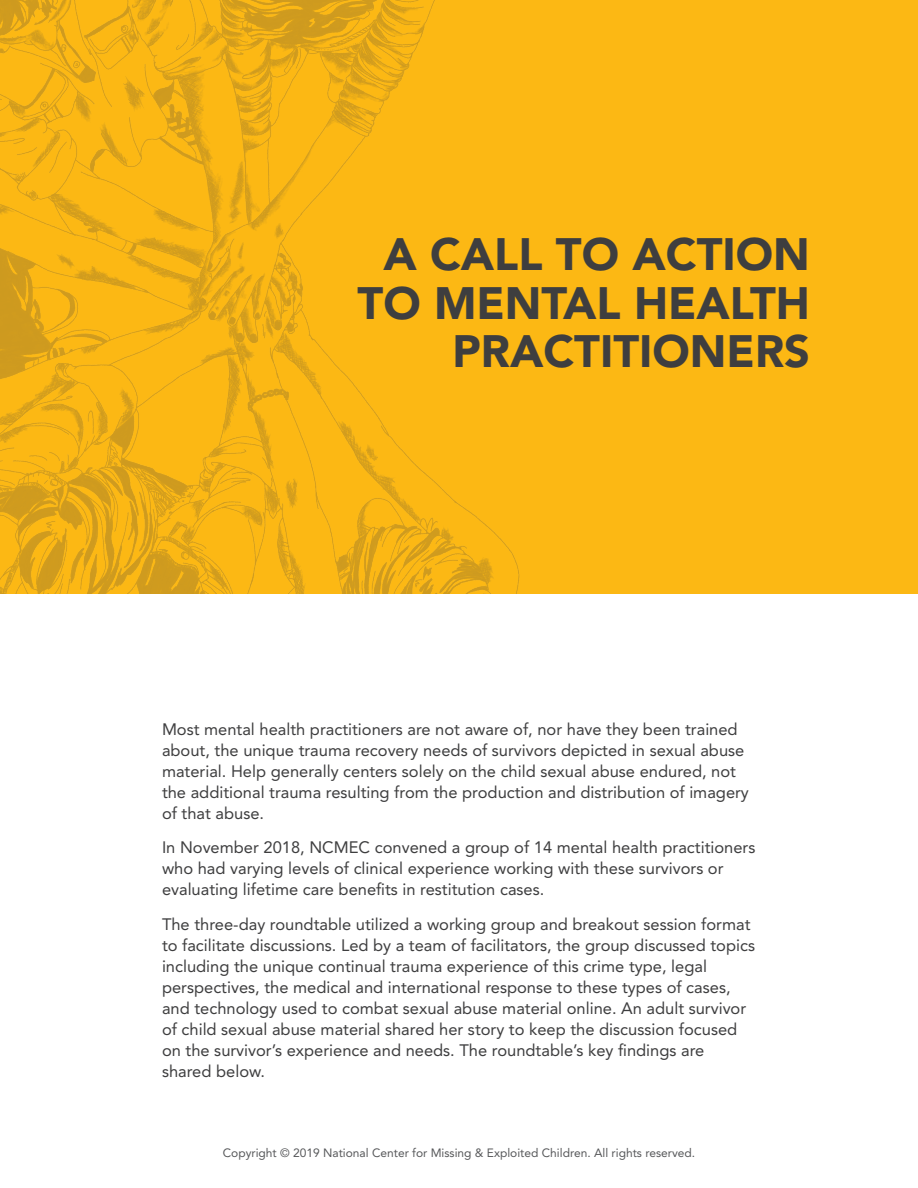
<style>
.page{position:relative;width:918px;height:1188px;background:#fff}
.page>*{position:absolute;margin:0;border:0;box-sizing:border-box;transform-origin:0 0}
.t1{font:900 45px/48.6px "Avenir LT Std";color:#3e3e3f;text-align:right}
.Body{font:16.5px/21px "Avenir LT Std";color:#3e3e3f}
.t2{font:12px "Avenir LT Std";color:#57585a}
</style>
<div class="page">
<div style="left:0;top:0;width:918px;height:594px;background:#fcb814"></div>
<img style="left:0;top:0;width:520px;height:594px">
<h1 class="t1" style="left:358px;top:230px;width:454px">A CALL TO ACTION<br>TO MENTAL HEALTH<br>PRACTITIONERS</h1>
<p class="Body" style="left:162px;top:719px;width:588px">Most mental health practitioners are not aware of, nor have they been trained about, the unique trauma recovery needs of survivors depicted in sexual abuse material. Help generally centers solely on the child sexual abuse endured, not the additional trauma resulting from the production and distribution of imagery of that abuse.</p>
<p class="Body" style="left:162px;top:837px;width:595px">In November 2018, NCMEC convened a group of 14 mental health practitioners who had varying levels of clinical experience working with these survivors or evaluating lifetime care benefits in restitution cases.</p>
<p class="Body" style="left:162px;top:914px;width:595px">The three-day roundtable utilized a working group and breakout session format to facilitate discussions. Led by a team of facilitators, the group discussed topics including the unique continual trauma experience of this crime type, legal perspectives, the medical and international response to these types of cases, and technology used to combat sexual abuse material online. An adult survivor of child sexual abuse material shared her story to keep the discussion focused on the survivor’s experience and needs. The roundtable’s key findings are shared below.</p>
<p class="t2" style="left:223px;top:1145px;width:474px">Copyright © 2019 National Center for Missing &amp; Exploited Children. All rights reserved.</p>
</div>
